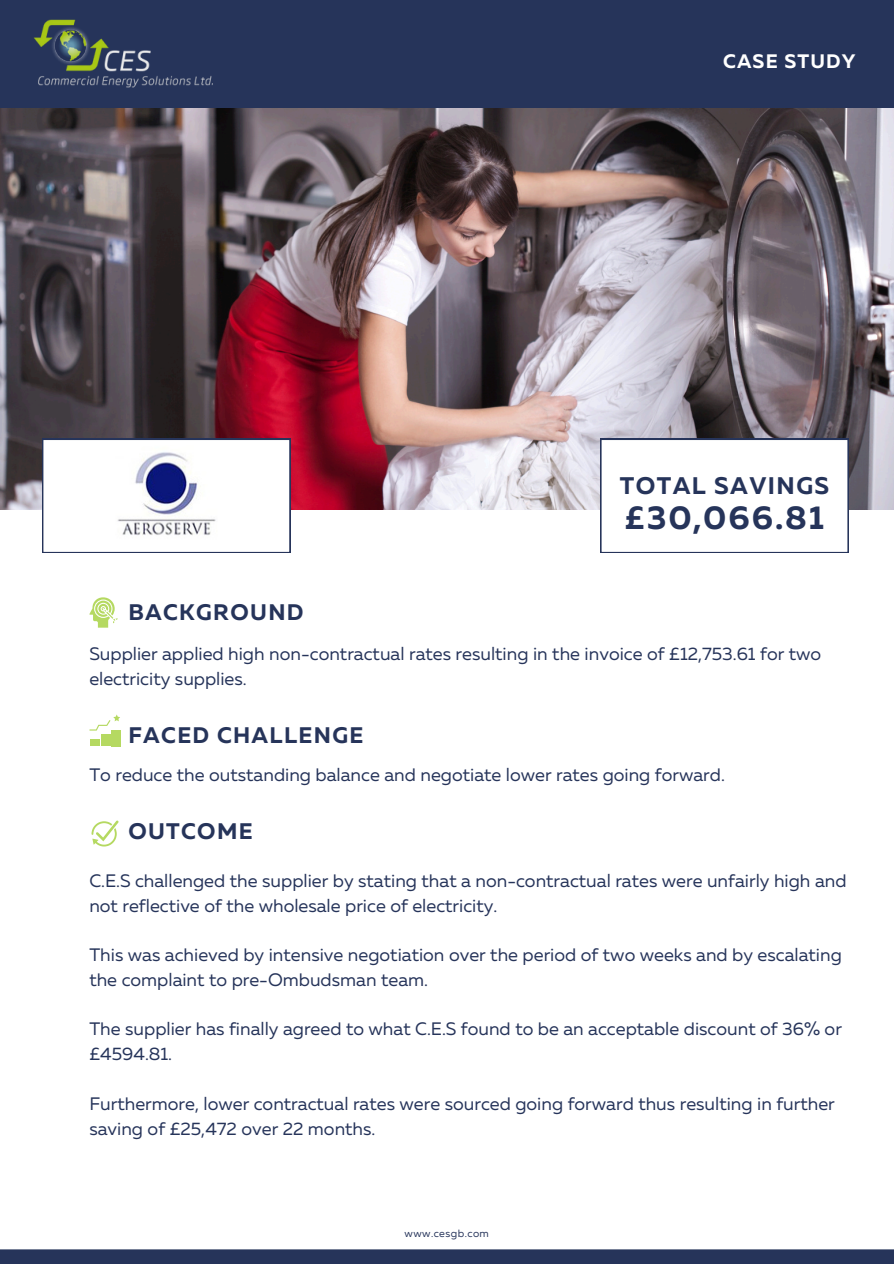
<style>
.page{position:relative;width:894px;height:1264px;background:#fff}
.page>*{position:absolute;margin:0;border:0;box-sizing:border-box;transform-origin:0 0}
.t1{font:700 33px "Muller";letter-spacing:.06em;color:#26345a}
.t2{font:700 24px "Muller";letter-spacing:.06em;color:#26345a}
.t3{font:700 22.5px "Muller";letter-spacing:.06em;color:#26345a}
.t4{font:700 19.5px "Muller";letter-spacing:.06em;color:#fff}
.t5{font:18px/24.8px "Muller";color:#26345a}
.t6{font:10.5px "Muller";letter-spacing:.04em;color:#26345a}
</style>
<div class="page">
<div style="left:0;top:0;width:893px;height:149px;background:#26345a"></div>
<img style="left:0;top:109px;width:893px;height:400px">
<div style="left:0;top:1249px;width:893px;height:14px;background:#26345a"></div>
<svg style="left:89px;top:597px;width:28px;height:30px"></svg>
<img style="left:34px;top:19px;width:179px;height:68px">
<div style="left:90px;top:739px;width:10px;height:7px;background:#b5d961"></div>
<div style="left:101px;top:734px;width:9px;height:12px;background:#b5d961"></div>
<div style="left:111px;top:730px;width:10px;height:16px;background:#b5d961"></div>
<svg style="left:89px;top:714px;width:31px;height:16px"></svg>
<svg style="left:42px;top:439px;width:248px;height:113px"></svg>
<img style="left:92px;top:446px;width:149px;height:101px">
<svg style="left:91px;top:820px;width:27px;height:26px"></svg>
<svg style="left:600px;top:439px;width:247px;height:113px"></svg>
<h3 class="t4" style="left:722px;top:53px;width:134px">CASE STUDY</h3>
<p class="t3" style="left:128px;top:602px;width:177px">BACKGROUND</p>
<h4 class="t2" style="left:619px;top:475px;width:211px">TOTAL SAVINGS</h4>
<p class="t1" style="left:624px;top:503px;width:201px">£30,066.81</p>
<p class="t5" style="left:89px;top:643px;width:733px">Supplier applied high non-contractual rates resulting in the invoice of £12,753.61 for two electricity supplies.</p>
<p class="t3" style="left:128px;top:725px;width:236px">FACED CHALLENGE</p>
<h2 class="t5" style="left:89px;top:763px;width:637px">To reduce the outstanding balance and negotiate lower rates going forward.</h2>
<p class="t3" style="left:128px;top:821px;width:126px">OUTCOME</p>
<h2 class="t5" style="left:89px;top:869px;width:758px">C.E.S challenged the supplier by stating that a non-contractual rates were unfairly high and not reflective of the wholesale price of electricity.</h2>
<h4 class="t5" style="left:89px;top:944px;width:753px">This was achieved by intensive negotiation over the period of two weeks and by escalating the complaint to pre-Ombudsman team.</h4>
<p class="t5" style="left:89px;top:1018px;width:753px">The supplier has finally agreed to what C.E.S found to be an acceptable discount of 36% or £4594.81.</p>
<h2 class="t5" style="left:89px;top:1092px;width:746px">Furthermore, lower contractual rates were sourced going forward thus resulting in further saving of £25,472 over 22 months.</h2>
<h1 class="t6" style="left:404px;top:1229px;width:86px">www.cesgb.com</h1>
</div>
